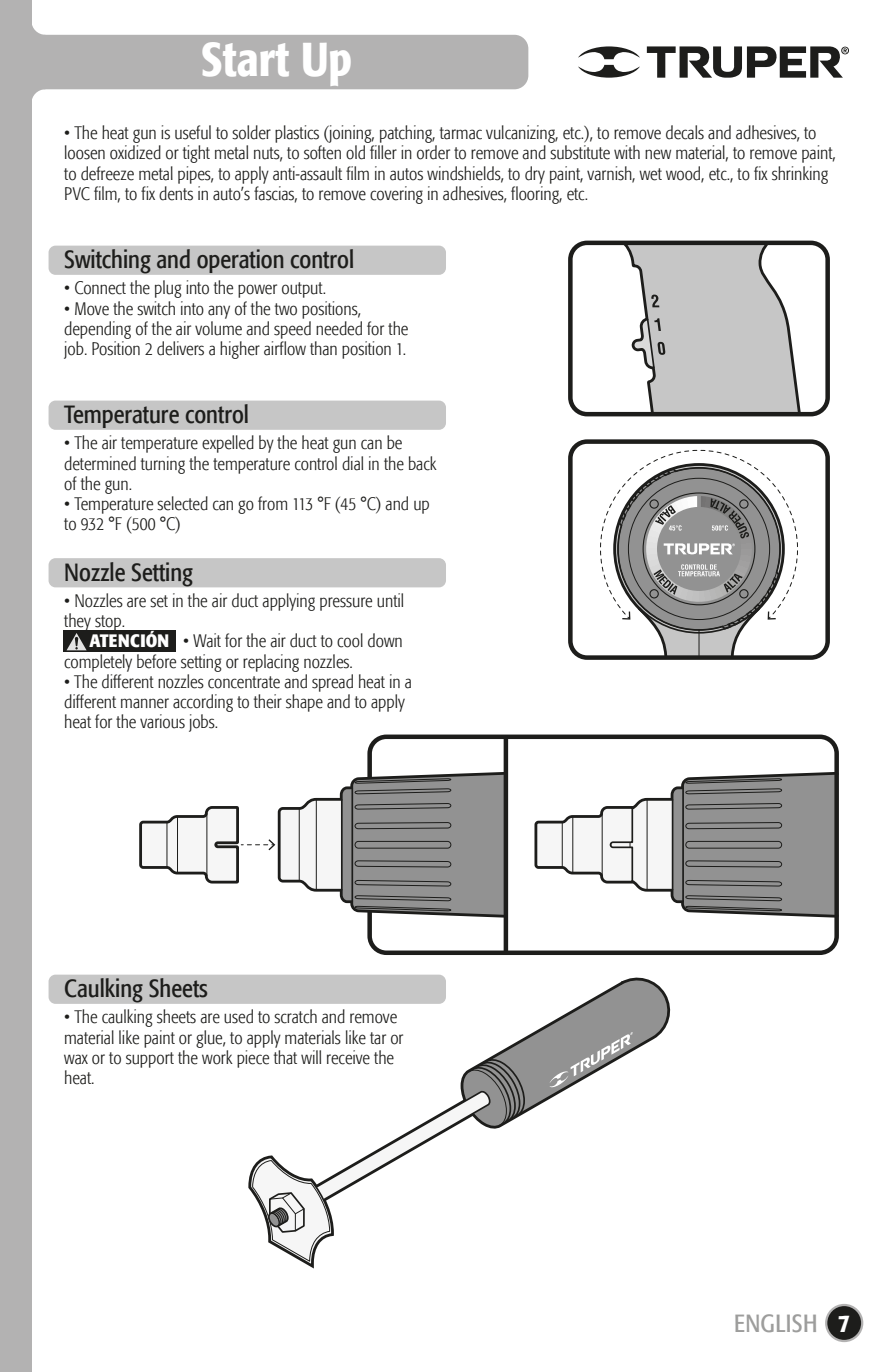
<style>
.page{position:relative;width:893px;height:1372px;background:#fff}
.page>*{position:absolute;margin:0;border:0;box-sizing:border-box;transform-origin:0 0}
.t1{font:500 condensed 47.25px "Formata";color:#fff}
.t2{font:condensed 24.75px "Formata";color:#1d1d1b}
.t3{font:condensed 24.75px "Formata";letter-spacing:.02em;color:#9d9d9c}
.t4{font:500 condensed 24.75px "Formata";color:#fff}
.t5{font:300 condensed 18px/20.2px "Formata";color:#1d1d1b}
.t6{font:700 condensed 18px "Formata";letter-spacing:.01em;color:#fff}
</style>
<div class="page">
<div style="left:0;top:0;width:31px;height:1371px;background:#b3b2b2"></div>
<div style="left:31px;top:35px;width:497px;height:54px;background:#b3b2b2;border-radius:14px"></div>
<svg style="left:31px;top:21px;width:14px;height:82px"></svg>
<div style="left:49px;top:246px;width:397px;height:29px;background:#c6c6c6;border-radius:7px"></div>
<div style="left:49px;top:400px;width:397px;height:30px;background:#c6c6c6;border-radius:7px"></div>
<div style="left:49px;top:558px;width:397px;height:29px;background:#c6c6c6;border-radius:7px"></div>
<div style="left:49px;top:974px;width:397px;height:29px;background:#c6c6c6;border-radius:7px"></div>
<svg style="left:245px;top:975px;width:426px;height:294px"></svg>
<svg style="left:534px;top:772px;width:300px;height:146px"></svg>
<hr style="left:602px;top:813px;width:1px;height:63px;background:#1d1d1b">
<svg style="left:573px;top:245px;width:252px;height:166px"></svg>
<div style="left:568px;top:240px;width:262px;height:176px;border:4px solid #1d1d1b;border-radius:17px"></div>
<div style="left:568px;top:439px;width:262px;height:220px;border:4px solid #1d1d1b;border-radius:17px"></div>
<svg style="left:600px;top:449px;width:198px;height:208px"></svg>
<div style="left:367px;top:734px;width:472px;height:221px;border:4px solid #1d1d1b;border-radius:17px"></div>
<svg style="left:139px;top:769px;width:370px;height:150px"></svg>
<hr style="left:206px;top:813px;width:1px;height:63px;background:#1d1d1b">
<hr style="left:504px;top:736px;width:4px;height:216px;background:#1d1d1b">
<div style="left:826px;top:1304px;width:36px;height:36px;background:#1d1d1b;border-radius:50%"></div>
<div style="left:825px;top:1303px;width:38px;height:38px;border:2px solid #b3b2b2;border-radius:50%"></div>
<svg style="left:578px;top:46px;width:271px;height:32px"></svg>
<div style="left:63px;top:630px;width:113px;height:22px;background:#1d1d1b"></div>
<svg style="left:66px;top:633px;width:21px;height:18px"></svg>
<h1 class="t1" style="left:201px;top:31px;width:153px">Start Up</h1>
<p class="t5" style="left:64px;top:123px;width:773px">• The heat gun is useful to solder plastics (joining, patching, tarmac vulcanizing, etc.), to remove decals and adhesives, to loosen oxidized or tight metal nuts, to soften old filler in order to remove and substitute with new material, to remove paint, to defreeze metal pipes, to apply anti-assault film in autos windshields, to dry paint, varnish, wet wood, etc., to fix shrinking PVC film, to fix dents in auto’s fascias, to remove covering in adhesives, flooring, etc.</p>
<h2 class="t2" style="left:64px;top:245px;width:291px">Switching and operation control</h2>
<p class="t5" style="left:64px;top:278px;width:263px">• Connect the plug into the power output.</p>
<p class="t5" style="left:64px;top:298px;width:346px">• Move the switch into any of the two positions, depending of the air volume and speed needed for the job. Position 2 delivers a higher airflow than position 1.</p>
<h2 class="t2" style="left:64px;top:400px;width:186px">Temperature control</h2>
<p class="t5" style="left:64px;top:433px;width:374px">• The air temperature expelled by the heat gun can be determined turning the temperature control dial in the back of the gun.</p>
<p class="t5" style="left:64px;top:494px;width:367px">• Temperature selected can go from 113 °F (45 °C) and up to 932 °F (500 °C)</p>
<h2 class="t2" style="left:64px;top:557px;width:130px">Nozzle Setting</h2>
<p class="t5" style="left:64px;top:590px;width:341px">• Nozzles are set in the air duct applying pressure until they stop.</p>
<p class="t5" style="left:64px;top:631px;width:340px;text-indent:119px">• Wait for the air duct to cool down completely before setting or replacing nozzles.</p>
<p class="t5" style="left:64px;top:671px;width:349px">• The different nozzles concentrate and spread heat in a different manner according to their shape and to apply heat for the various jobs.</p>
<p class="t6" style="left:90px;top:630px;width:81px">ATENCIÓN</p>
<h2 class="t2" style="left:64px;top:973px;width:145px">Caulking Sheets</h2>
<p class="t5" style="left:64px;top:1007px;width:341px">• The caulking sheets are used to scratch and remove material like paint or glue, to apply materials like tar or wax or to support the work piece that will receive the heat.</p>
<h2 class="t3" style="left:734px;top:1308px;width:85px">ENGLISH</h2>
<h2 class="t4" style="left:838px;top:1307px;width:13px">7</h2>
</div>
